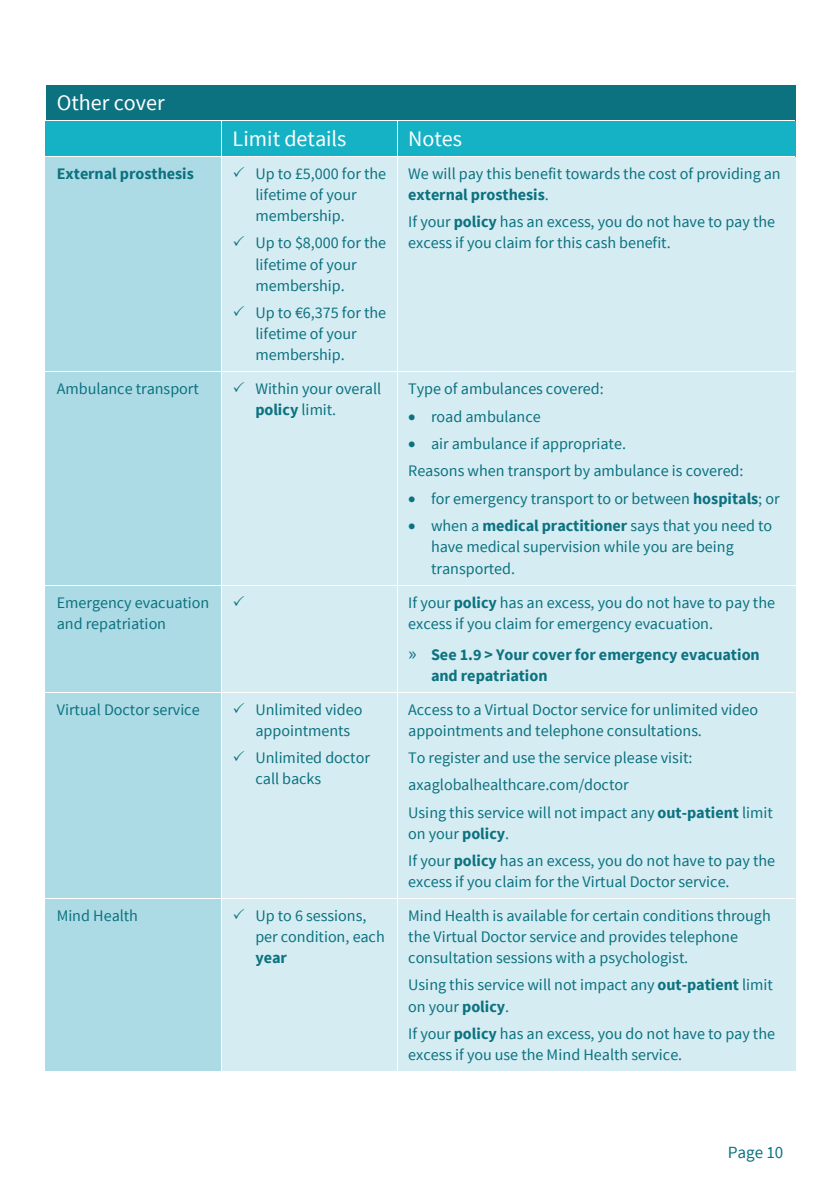
<style>
.page{position:relative;width:840px;height:1191px;background:#fff}
.page>*{position:absolute;margin:0;border:0;box-sizing:border-box;transform-origin:0 0}
.t1{font:22px "Source Sans Pro";color:#fff}
.t2{font:17px "Source Sans Pro";letter-spacing:-.005em;color:#0c7280}
.t3{font:16px/21.2px "Source Sans Pro";letter-spacing:-.005em;color:#0c7280}
.t4{font:700 16px/21.2px "Source Sans Pro";letter-spacing:-.005em;color:#0c7280}
.s1{font-weight:700}
.s2{font-weight:400;font-size:20px}
</style>
<div class="page">
<div style="left:46px;top:85px;width:748px;height:35px;background:#0c7280"></div>
<div style="left:46px;top:121px;width:175px;height:35px;background:#15b2c5"></div>
<div style="left:222px;top:121px;width:174px;height:35px;background:#15b2c5"></div>
<div style="left:397px;top:121px;width:397px;height:35px;background:#15b2c5"></div>
<div style="left:46px;top:157px;width:175px;height:214px;background:#addbe5"></div>
<div style="left:222px;top:157px;width:174px;height:214px;background:#d5ecf2"></div>
<div style="left:397px;top:157px;width:397px;height:214px;background:#d5ecf2"></div>
<div style="left:46px;top:372px;width:175px;height:213px;background:#addbe5"></div>
<div style="left:222px;top:372px;width:174px;height:213px;background:#d5ecf2"></div>
<div style="left:397px;top:372px;width:397px;height:213px;background:#d5ecf2"></div>
<div style="left:46px;top:586px;width:175px;height:106px;background:#addbe5"></div>
<div style="left:222px;top:586px;width:174px;height:106px;background:#d5ecf2"></div>
<div style="left:397px;top:586px;width:397px;height:106px;background:#d5ecf2"></div>
<div style="left:46px;top:693px;width:175px;height:205px;background:#addbe5"></div>
<div style="left:222px;top:693px;width:174px;height:205px;background:#d5ecf2"></div>
<div style="left:397px;top:693px;width:397px;height:205px;background:#d5ecf2"></div>
<div style="left:46px;top:899px;width:175px;height:172px;background:#addbe5"></div>
<div style="left:222px;top:899px;width:174px;height:172px;background:#d5ecf2"></div>
<div style="left:397px;top:899px;width:397px;height:172px;background:#d5ecf2"></div>
<p class="t1" style="left:57px;top:89px;width:109px">Other cover</p>
<p class="t1" style="left:232px;top:125px;width:115px">Limit details</p>
<p class="t1" style="left:408px;top:125px;width:55px">Notes</p>
<p class="t4" style="left:57px;top:164px;width:138px">External prosthesis</p>
<p class="t3" style="left:255px;top:163px;width:132px">Up to £5,000 for the lifetime of your membership.</p>
<p class="t3" style="left:255px;top:233px;width:132px">Up to $8,000 for the lifetime of your membership.</p>
<p class="t3" style="left:255px;top:302px;width:132px">Up to €6,375 for the lifetime of your membership.</p>
<p class="t3" style="left:408px;top:163px;width:374px">We will pay this benefit towards the cost of providing an <span class="s1">external prosthesis</span>.</p>
<p class="t3" style="left:408px;top:212px;width:368px">If your <span class="s1">policy</span> has an excess, you do not have to pay the excess if you claim for this cash benefit.</p>
<p class="t3" style="left:57px;top:378px;width:144px">Ambulance transport</p>
<p class="t3" style="left:255px;top:378px;width:127px">Within your overall <span class="s1">policy</span> limit.</p>
<p class="t3" style="left:408px;top:378px;width:197px">Type of ambulances covered:</p>
<p class="t3" style="left:408px;top:406px;width:134px">• road ambulance</p>
<p class="t3" style="left:408px;top:430px;width:336px;line-height:27.4px">• air ambulance if appropriate.<br>Reasons when transport by ambulance is covered:</p>
<p class="t3" style="left:408px;top:488px;width:373px">• for emergency transport to or between <span class="s1">hospitals</span>; or</p>
<p class="t3" style="left:431px;top:515px;width:342px;text-indent:-23px">• when a <span class="s1">medical practitioner</span> says that you need to have medical supervision while you are being transported.</p>
<p class="t3" style="left:57px;top:592px;width:154px">Emergency evacuation and repatriation</p>
<p class="t3" style="left:408px;top:592px;width:368px">If your <span class="s1">policy</span> has an excess, you do not have to pay the excess if you claim for emergency evacuation.</p>
<p class="t4" style="left:431px;top:644px;width:330px;text-indent:-23px"><span class="s2">»</span> See 1.9 &gt; Your cover for emergency evacuation and repatriation</p>
<p class="t3" style="left:57px;top:699px;width:144px">Virtual Doctor service</p>
<p class="t3" style="left:255px;top:699px;width:108px">Unlimited video appointments</p>
<p class="t3" style="left:255px;top:747px;width:116px">Unlimited doctor call backs</p>
<p class="t3" style="left:408px;top:699px;width:351px">Access to a Virtual Doctor service for unlimited video appointments and telephone consultations.</p>
<p class="t3" style="left:408px;top:744px;width:366px;line-height:27.2px">To register and use the service please visit: axaglobalhealthcare.com/doctor<br>Using this service will not impact any <span class="s1">out-patient</span> limit</p>
<p class="t3" style="left:408px;top:820px;width:368px;line-height:27.2px">on your <span class="s1">policy</span>.<br>If your <span class="s1">policy</span> has an excess, you do not have to pay the</p>
<p class="t3" style="left:408px;top:871px;width:322px">excess if you claim for the Virtual Doctor service.</p>
<p class="t3" style="left:57px;top:905px;width:83px">Mind Health</p>
<p class="t3" style="left:255px;top:905px;width:131px">Up to 6 sessions, per condition, each <span class="s1">year</span></p>
<p class="t3" style="left:408px;top:905px;width:364px">Mind Health is available for certain conditions through the Virtual Doctor service and provides telephone consultation sessions with a psychologist.</p>
<p class="t3" style="left:408px;top:974px;width:366px">Using this service will not impact any <span class="s1">out-patient</span> limit on your <span class="s1">policy</span>.</p>
<p class="t3" style="left:408px;top:1023px;width:368px">If your <span class="s1">policy</span> has an excess, you do not have to pay the excess if you use the Mind Health service.</p>
<p class="t2" style="left:727px;top:1142px;width:57px">Page 10</p>
</div>
